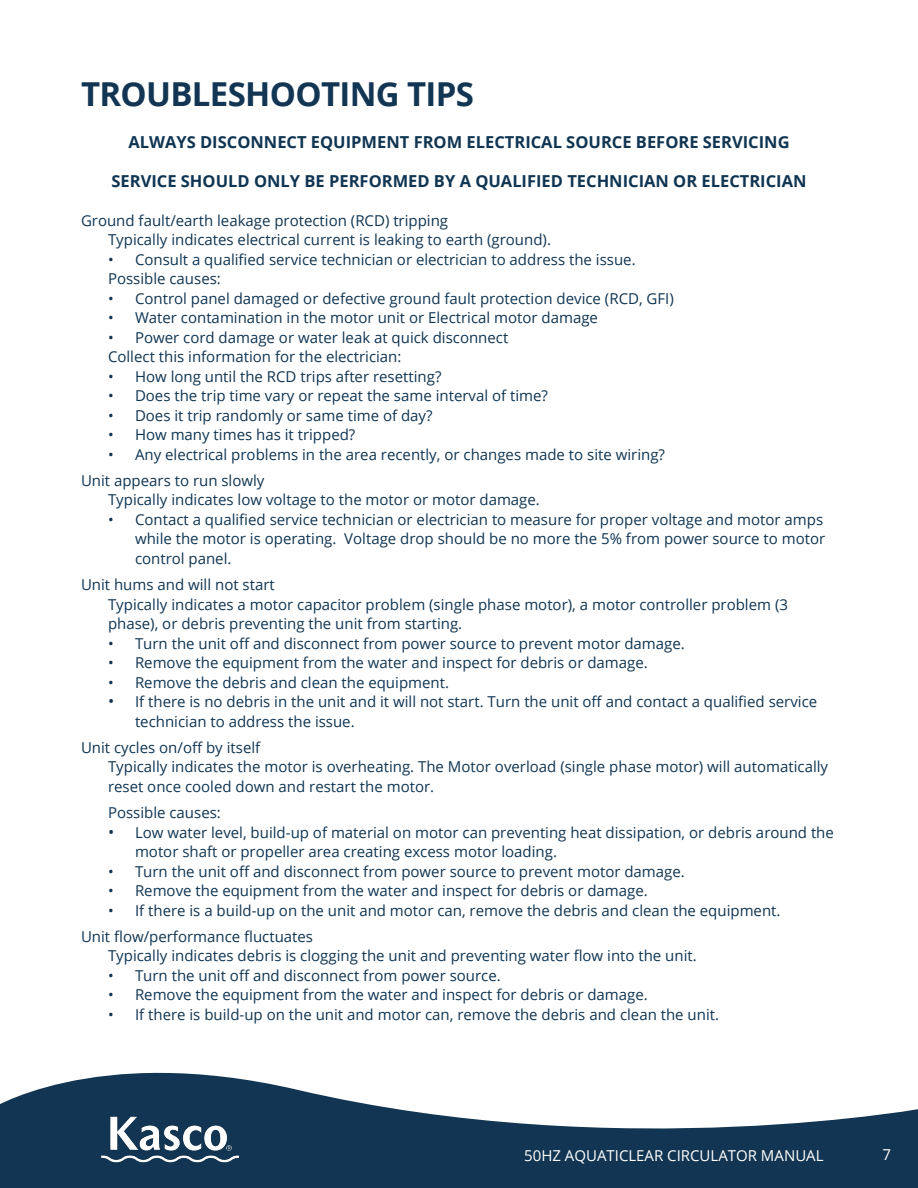
<style>
.page{position:relative;width:918px;height:1188px;background:#fff}
.page>*{position:absolute;margin:0;border:0;box-sizing:border-box;transform-origin:0 0}
.t1{font:700 33px "Open Sans";letter-spacing:-.02em;color:#113552}
.t2{font:700 16.5px "Open Sans";color:#103552}
.t3{font:15px/19.5px "Open Sans";color:#103552}
.t4{font:15px "Open Sans";color:#fff}
.s1{font-size:16.5px;color:#113552}
</style>
<div class="page">
<svg style="left:0;top:1072px;width:918px;height:116px;fill:#113552"></svg>
<img style="left:101px;top:1113px;width:137px;height:53px">
<h1 class="t1" style="left:81px;top:71px;width:395px">TROUBLESHOOTING TIPS</h1>
<p class="t2" style="left:128px;top:130px;width:663px">ALWAYS DISCONNECT EQUIPMENT FROM ELECTRICAL SOURCE BEFORE SERVICING</p>
<p class="t2" style="left:111px;top:169px;width:697px">SERVICE SHOULD ONLY BE PERFORMED BY A QUALIFIED TECHNICIAN OR ELECTRICIAN</p>
<p class="t3" style="left:108px;top:210px;width:444px;text-indent:-27px">Ground fault/earth leakage protection (RCD) tripping<br>Typically indicates electrical current is leaking to earth (ground).</p>
<p class="t3" style="left:108px;top:249px;width:529px">• Consult a qualified service technician or electrician to address the issue.<br>Possible causes:</p>
<p class="t3" style="left:108px;top:288px;width:567px">• Control panel damaged or defective ground fault protection device (RCD, GFI)</p>
<p class="t3" style="left:108px;top:308px;width:492px">• Water contamination in the motor unit or Electrical motor damage</p>
<p class="t3" style="left:108px;top:327px;width:402px">• Power cord damage or water leak at quick disconnect<br>Collect this information for the electrician:</p>
<p class="t3" style="left:108px;top:366px;width:335px">• How long until the RCD trips after resetting?</p>
<p class="t3" style="left:108px;top:386px;width:442px">• Does the trip time vary or repeat the same interval of time?</p>
<p class="t3" style="left:108px;top:405px;width:326px">• Does it trip randomly or same time of day?</p>
<p class="t3" style="left:108px;top:425px;width:249px">• How many times has it tripped?</p>
<p class="t3" style="left:81px;top:441px;width:585px;line-height:26.2px;text-indent:27px">• Any electrical problems in the area recently, or changes made to site wiring?<br>Unit appears to run slowly</p>
<p class="t3" style="left:108px;top:490px;width:433px">Typically indicates low voltage to the motor or motor damage.</p>
<p class="t3" style="left:135px;top:509px;width:692px;text-indent:-27px">• Contact a qualified service technician or electrician to measure for proper voltage and motor amps while the motor is operating. Voltage drop should be no more the 5% from power source to motor control panel.</p>
<p class="t3" style="left:108px;top:575px;width:682px;text-indent:-27px">Unit hums and will not start<br>Typically indicates a motor capacitor problem (single phase motor), a motor controller problem (3 phase), or debris preventing the unit from starting.</p>
<p class="t3" style="left:108px;top:633px;width:578px">• Turn the unit off and disconnect from power source to prevent motor damage.</p>
<p class="t3" style="left:108px;top:653px;width:541px">• Remove the equipment from the water and inspect for debris or damage.</p>
<p class="t3" style="left:108px;top:672px;width:343px">• Remove the debris and clean the equipment.</p>
<p class="t3" style="left:135px;top:692px;width:684px;text-indent:-27px"><span class="s1">•</span> If there is no debris in the unit and it will not start. Turn the unit off and contact a qualified service technician to address the issue.</p>
<p class="t3" style="left:108px;top:737px;width:722px;text-indent:-27px">Unit cycles on/off by itself<br>Typically indicates the motor is overheating. The Motor overload (single phase motor) will automatically reset once cooled down and restart the motor.</p>
<p class="t3" style="left:108px;top:803px;width:114px">Possible causes:</p>
<p class="t3" style="left:135px;top:822px;width:700px;text-indent:-27px"><span class="s1">•</span> Low water level, build-up of material on motor can preventing heat dissipation, or debris around the motor shaft or propeller area creating excess motor loading.</p>
<p class="t3" style="left:108px;top:861px;width:578px">• Turn the unit off and disconnect from power source to prevent motor damage.</p>
<p class="t3" style="left:108px;top:881px;width:541px">• Remove the equipment from the water and inspect for debris or damage.</p>
<p class="t3" style="left:81px;top:897px;width:701px;line-height:26.2px;text-indent:27px">• If there is a build-up on the unit and motor can, remove the debris and clean the equipment.<br>Unit flow/performance fluctuates</p>
<p class="t3" style="left:108px;top:946px;width:590px">Typically indicates debris is clogging the unit and preventing water flow into the unit.</p>
<p class="t3" style="left:108px;top:965px;width:394px">• Turn the unit off and disconnect from power source.</p>
<p class="t3" style="left:108px;top:985px;width:541px">• Remove the equipment from the water and inspect for debris or damage.</p>
<p class="t3" style="left:108px;top:1004px;width:613px">• If there is build-up on the unit and motor can, remove the debris and clean the unit.</p>
<p class="t4" style="left:524px;top:1145px;width:301px">50HZ AQUATICLEAR CIRCULATOR MANUAL</p>
<p class="t4" style="left:882px;top:1145px;width:10px">7</p>
</div>
